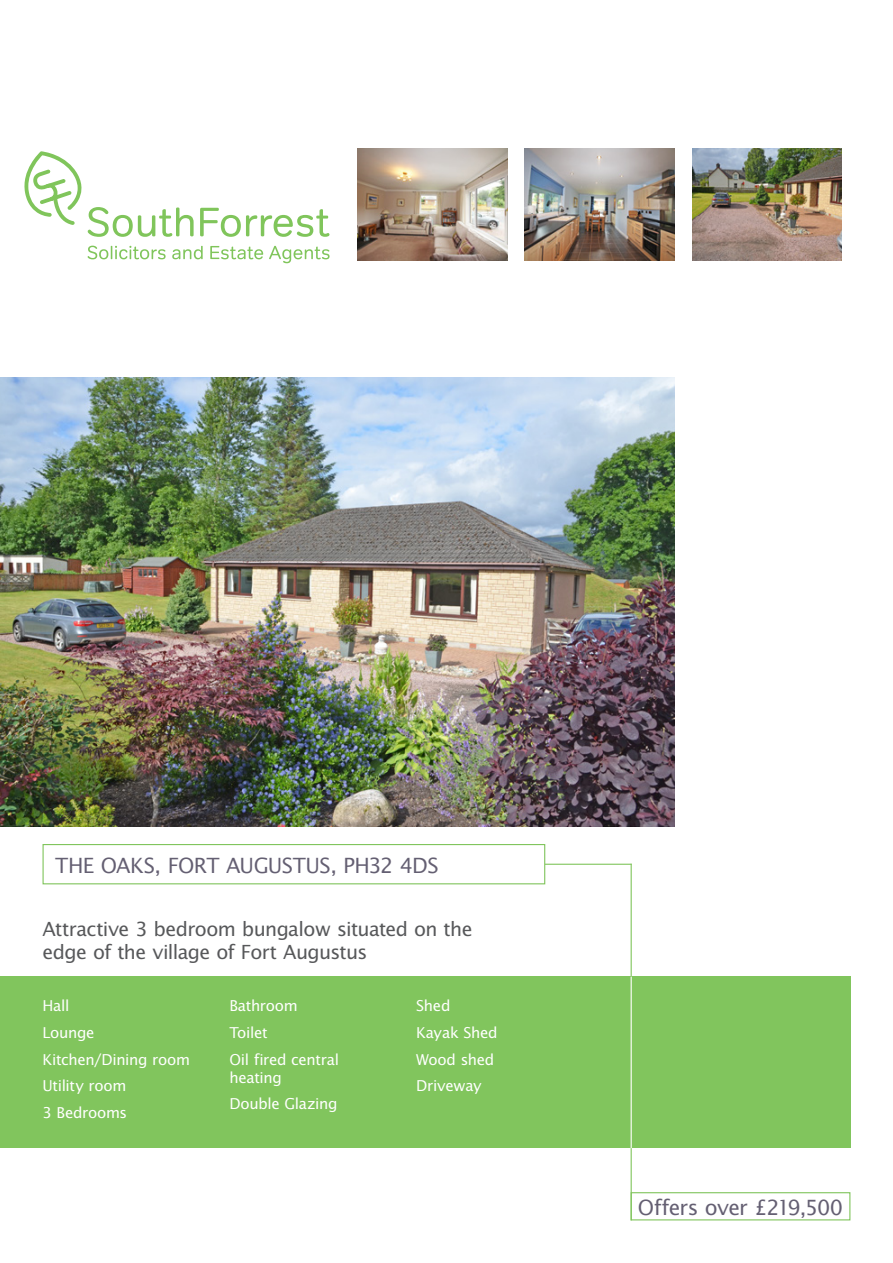
<style>
.page{position:relative;width:893px;height:1263px;background:#fff}
.page>*{position:absolute;margin:0;border:0;box-sizing:border-box;transform-origin:0 0}
.Property_Address{font:21px "Lucida Sans";letter-spacing:-.03em;color:#645f72}
.Price{font:21px "Lucida Sans";letter-spacing:-.035em;color:#645f72}
.Front_Cover_Summary{font:19.5px/23.4px "Lucida Sans";letter-spacing:-.03em;color:#57585a}
.Bullets{font:15px/18px "Lucida Sans";letter-spacing:-.02em;color:#fff}
</style>
<div class="page">
<svg style="left:24px;top:151px;width:170px;height:86px"></svg>
<svg style="left:200px;top:208px;width:129px;height:29px"></svg>
<svg style="left:88px;top:246px;width:78px;height:13px"></svg>
<svg style="left:172px;top:246px;width:31px;height:13px"></svg>
<svg style="left:210px;top:246px;width:53px;height:13px"></svg>
<svg style="left:269px;top:246px;width:61px;height:17px"></svg>
<img style="left:0;top:377px;width:674px;height:449px">
<img style="left:357px;top:148px;width:150px;height:112px">
<img style="left:525px;top:148px;width:150px;height:112px">
<img style="left:692px;top:148px;width:150px;height:112px">
<hr style="left:539px;top:864px;width:93px;height:1px;background:#81c55d">
<div style="left:0;top:977px;width:850px;height:171px;background:#81c55d"></div>
<div style="left:43px;top:844px;width:502px;height:40px;border:1px solid #81c55d"></div>
<hr style="left:631px;top:864px;width:1px;height:356px;background:#81c55d">
<hr style="left:631px;top:977px;width:1px;height:171px;background:#fff">
<div style="left:631px;top:1192px;width:219px;height:28px;border:1px solid #81c55d"></div>
<p class="Property_Address" style="left:55px;top:852px;width:385px">THE OAKS, FORT AUGUSTUS, PH32 4DS</p>
<p class="Front_Cover_Summary" style="left:43px;top:917px;width:432px">Attractive 3 bedroom bungalow situated on the edge of the village of Fort Augustus</p>
<p class="Bullets" style="left:43px;top:996px;width:28px">Hall</p>
<p class="Bullets" style="left:43px;top:1023px;width:54px">Lounge</p>
<p class="Bullets" style="left:43px;top:1050px;width:149px">Kitchen/Dining room</p>
<p class="Bullets" style="left:43px;top:1076px;width:85px">Utility room</p>
<p class="Bullets" style="left:43px;top:1103px;width:86px">3 Bedrooms</p>
<p class="Bullets" style="left:229px;top:996px;width:70px">Bathroom</p>
<p class="Bullets" style="left:229px;top:1023px;width:40px">Toilet</p>
<p class="Bullets" style="left:229px;top:1050px;width:111px">Oil fired central heating</p>
<p class="Bullets" style="left:229px;top:1094px;width:110px">Double Glazing</p>
<p class="Bullets" style="left:416px;top:996px;width:36px">Shed</p>
<p class="Bullets" style="left:416px;top:1023px;width:83px">Kayak Shed</p>
<p class="Bullets" style="left:416px;top:1050px;width:80px">Wood shed</p>
<p class="Bullets" style="left:416px;top:1076px;width:67px">Driveway</p>
<p class="Price" style="left:638px;top:1194px;width:207px">Offers over £219,500</p>
</div>
